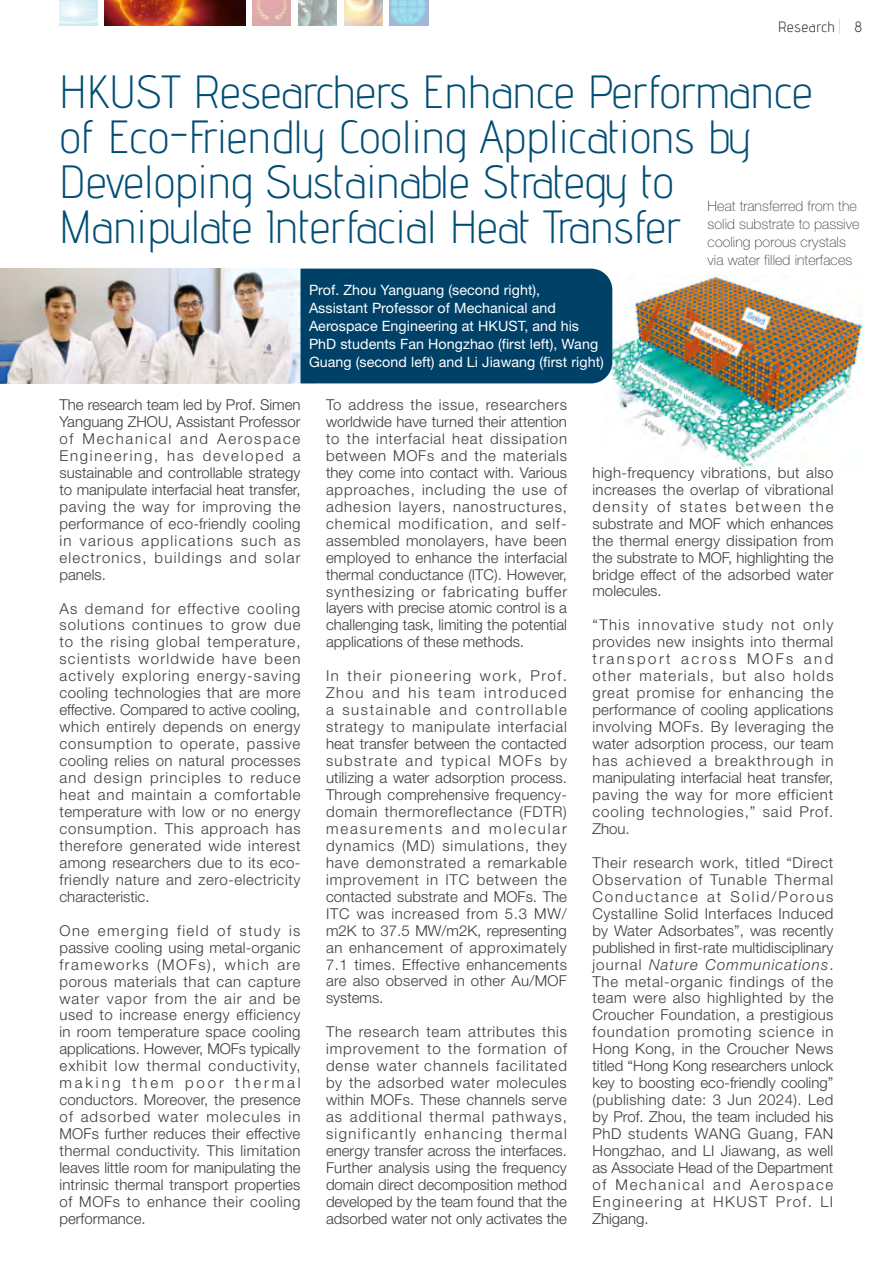
<style>
.page{position:relative;width:893px;height:1263px;background:#fff}
.page>*{position:absolute;margin:0;border:0;box-sizing:border-box;transform-origin:0 0}
.t1{font:300 46.5px/45px "Advent Pro";letter-spacing:.005em;color:#004d74}
.t2{font:300 15px/17px "Helvetica Neue LT Std";letter-spacing:.02em;color:#3e3a39;text-align:justify}
.t3{font:15px "Advent Pro";letter-spacing:.05em;color:#3e3a39}
.t4{font:14.25px/18px "Helvetica Neue LT Std";letter-spacing:.005em;color:#fff}
.t5{font:100 14.25px/18px "Helvetica Neue LT Std";letter-spacing:.005em;color:#3e3a39}
.s1{font-style:italic}
</style>
<div class="page">
<img style="left:105px;top:0;width:140px;height:26px">
<img style="left:253px;top:0;width:38px;height:26px">
<img style="left:298px;top:0;width:39px;height:26px">
<img style="left:344px;top:0;width:38px;height:26px">
<svg style="left:839px;top:19px;width:1px;height:15px"></svg>
<img style="left:612px;top:276px;width:251px;height:192px">
<img style="left:0;top:269px;width:300px;height:114px">
<div style="left:300px;top:269px;width:312px;height:114px;background:#004168"></div>
<p class="t3" style="left:778px;top:17px;width:58px">Research</p>
<p class="t3" style="left:855px;top:17px;width:9px">8</p>
<h1 class="t1" style="left:60px;top:68px;width:754px">HKUST Researchers Enhance Performance of Eco-Friendly Cooling Applications by Developing Sustainable Strategy to Manipulate Interfacial Heat Transfer</h1>
<p class="t5" style="left:708px;top:197px;width:153px">Heat transferred from the solid substrate to passive cooling porous crystals via water filled interfaces</p>
<p class="t4" style="left:309px;top:281px;width:296px">Prof. Zhou Yanguang (second right),<br>Assistant Professor of Mechanical and Aerospace Engineering at HKUST, and his PhD students Fan Hongzhao (first left), Wang Guang (second left) and Li Jiawang (first right)</p>
<p class="t2" style="left:60px;top:396px;width:243px">The research team led by Prof. Simen Yanguang ZHOU, Assistant Professor of Mechanical and Aerospace Engineering, has developed a sustainable and controllable strategy to manipulate interfacial heat transfer, paving the way for improving the performance of eco-friendly cooling in various applications such as electronics, buildings and solar panels.</p>
<p class="t2" style="left:60px;top:599px;width:243px">As demand for effective cooling solutions continues to grow due to the rising global temperature, scientists worldwide have been actively exploring energy-saving cooling technologies that are more effective. Compared to active cooling, which entirely depends on energy consumption to operate, passive cooling relies on natural processes and design principles to reduce heat and maintain a comfortable temperature with low or no energy consumption. This approach has therefore generated wide interest among researchers due to its eco&shy;friendly nature and zero-electricity characteristic.</p>
<p class="t2" style="left:60px;top:921px;width:243px">One emerging field of study is passive cooling using metal-organic frameworks (MOFs), which are porous materials that can capture water vapor from the air and be used to increase energy efficiency in room temperature space cooling applications. However, MOFs typically exhibit low thermal conductivity, making them poor thermal conductors. Moreover, the presence of adsorbed water molecules in MOFs further reduces their effective thermal conductivity. This limitation leaves little room for manipulating the intrinsic thermal transport properties of MOFs to enhance their cooling performance.</p>
<p class="t2" style="left:326px;top:396px;width:243px">To address the issue, researchers worldwide have turned their attention to the interfacial heat dissipation between MOFs and the materials they come into contact with. Various approaches, including the use of adhesion layers, nanostructures, chemical modification, and self&shy;assembled monolayers, have been employed to enhance the interfacial thermal conductance (ITC). However, synthesizing or fabricating buffer layers with precise atomic control is a challenging task, limiting the potential applications of these methods.</p>
<p class="t2" style="left:326px;top:667px;width:243px">In their pioneering work, Prof.<br>Zhou and his team introduced a sustainable and controllable strategy to manipulate interfacial heat transfer between the contacted substrate and typical MOFs by utilizing a water adsorption process.<br>Through comprehensive frequency&shy;domain thermoreflectance (FDTR) measurements and molecular dynamics (MD) simulations, they have demonstrated a remarkable improvement in ITC between the contacted substrate and MOFs. The ITC was increased from 5.3 MW/ m2K to 37.5 MW/m2K, representing an enhancement of approximately 7.1 times. Effective enhancements are also observed in other Au/MOF systems.</p>
<p class="t2" style="left:326px;top:1023px;width:243px">The research team attributes this improvement to the formation of dense water channels facilitated by the adsorbed water molecules within MOFs. These channels serve as additional thermal pathways, significantly enhancing thermal energy transfer across the interfaces.<br>Further analysis using the frequency domain direct decomposition method developed by the team found that the adsorbed water not only activates the</p>
<p class="t2" style="left:592px;top:464px;width:243px">high-frequency vibrations, but also increases the overlap of vibrational density of states between the substrate and MOF which enhances the thermal energy dissipation from the substrate to MOF, highlighting the bridge effect of the adsorbed water molecules.</p>
<p class="t2" style="left:592px;top:616px;width:243px">“This innovative study not only provides new insights into thermal transport across MOFs and other materials, but also holds great promise for enhancing the performance of cooling applications involving MOFs. By leveraging the water adsorption process, our team has achieved a breakthrough in manipulating interfacial heat transfer, paving the way for more efficient cooling technologies,” said Prof.<br>Zhou.</p>
<p class="t2" style="left:592px;top:854px;width:243px">Their research work, titled “Direct Observation of Tunable Thermal Conductance at Solid/Porous Cystalline Solid Interfaces Induced by Water Adsorbates”, was recently published in first-rate multidisciplinary journal <span class="s1">Nature Communications</span>.<br>The metal-organic findings of the team were also highlighted by the Croucher Foundation, a prestigious foundation promoting science in Hong Kong, in the Croucher News titled “Hong Kong researchers unlock key to boosting eco-friendly cooling” (publishing date: 3 Jun 2024). Led by Prof. Zhou, the team included his PhD students WANG Guang, FAN Hongzhao, and LI Jiawang, as well as Associate Head of the Department of Mechanical and Aerospace Engineering at HKUST Prof. LI Zhigang.</p>
</div>
